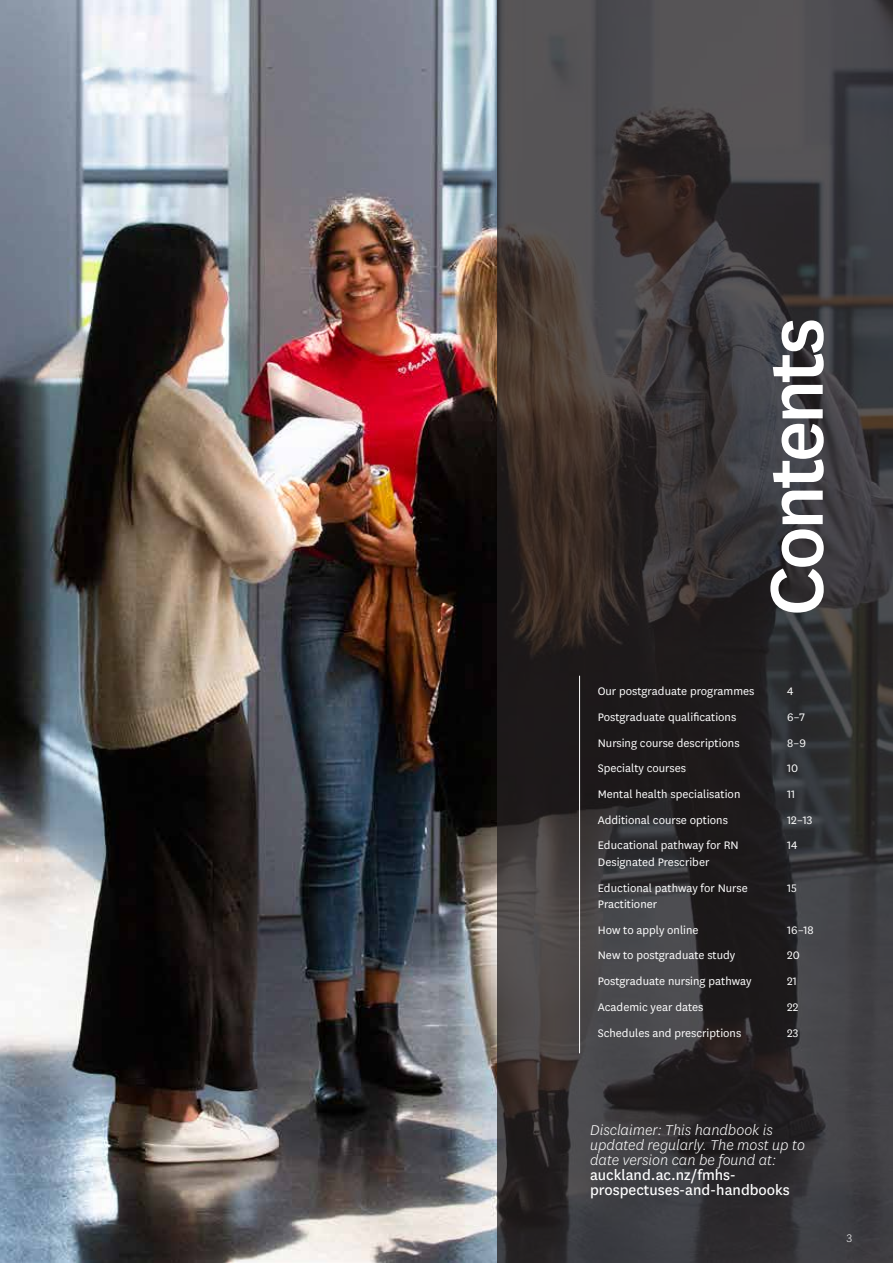
<style>
.page{position:relative;width:893px;height:1263px;background:#fff}
.page>*{position:absolute;margin:0;border:0;box-sizing:border-box;transform-origin:0 0}
.t1{font:500 87px "National";letter-spacing:-.04em;color:#fff}
.t2{font:italic 300 16.5px/15px "National";color:#fff}
.t3{font:16.5px/15px "National";color:#fff}
.t4{font:12.75px/16.5px "National";color:#fff}
.t5{font:300 12.75px "National";color:#fff}
</style>
<div class="page">
<img style="left:0;top:0;width:498px;height:1263px">
<svg style="left:498px;top:0;width:395px;height:1263px;background:#383537"></svg>
<hr style="left:579px;top:676px;width:1px;height:377px;background:#fff">
<h1 class="t1" style="left:737px;top:616px;width:300px;rotate:-90deg">Contents</h1>
<p class="t4" style="left:598px;top:682px;width:158px">Our postgraduate programmes</p>
<p class="t4" style="left:787px;top:682px;width:8px">4</p>
<p class="t4" style="left:598px;top:708px;width:140px">Postgraduate qualifications</p>
<p class="t4" style="left:787px;top:708px;width:19px">6–7</p>
<p class="t4" style="left:598px;top:734px;width:143px">Nursing course descriptions</p>
<p class="t4" style="left:787px;top:734px;width:20px">8–9</p>
<p class="t4" style="left:598px;top:759px;width:90px">Specialty courses</p>
<p class="t4" style="left:787px;top:759px;width:13px">10</p>
<p class="t4" style="left:598px;top:785px;width:144px">Mental health specialisation</p>
<p class="t4" style="left:787px;top:785px;width:10px">11</p>
<p class="t4" style="left:598px;top:811px;width:132px">Additional course options</p>
<p class="t4" style="left:787px;top:811px;width:27px">12–13</p>
<p class="t4" style="left:598px;top:837px;width:142px">Educational pathway for RN<br>Designated Prescriber</p>
<p class="t4" style="left:787px;top:837px;width:12px">14</p>
<p class="t4" style="left:598px;top:879px;width:151px">Eductional pathway for Nurse<br>Practitioner</p>
<p class="t4" style="left:787px;top:879px;width:11px">15</p>
<p class="t4" style="left:598px;top:921px;width:102px">How to apply online</p>
<p class="t4" style="left:787px;top:921px;width:28px">16–18</p>
<p class="t4" style="left:598px;top:947px;width:139px">New to postgraduate study</p>
<p class="t4" style="left:787px;top:947px;width:14px">20</p>
<p class="t4" style="left:598px;top:972px;width:155px">Postgraduate nursing pathway</p>
<p class="t4" style="left:787px;top:972px;width:11px">21</p>
<p class="t4" style="left:598px;top:998px;width:107px">Academic year dates</p>
<p class="t4" style="left:787px;top:998px;width:13px">22</p>
<p class="t4" style="left:598px;top:1024px;width:145px">Schedules and prescriptions</p>
<p class="t4" style="left:787px;top:1024px;width:13px">23</p>
<p class="t2" style="left:590px;top:1122px;width:216px">Disclaimer: This handbook is updated regularly. The most up to date version can be found at:</p>
<p class="t3" style="left:590px;top:1166px;width:201px">auckland.ac.nz/fmhs&shy;prospectuses-and-handbooks</p>
<p class="t5" style="left:846px;top:1230px;width:9px">3</p>
</div>
